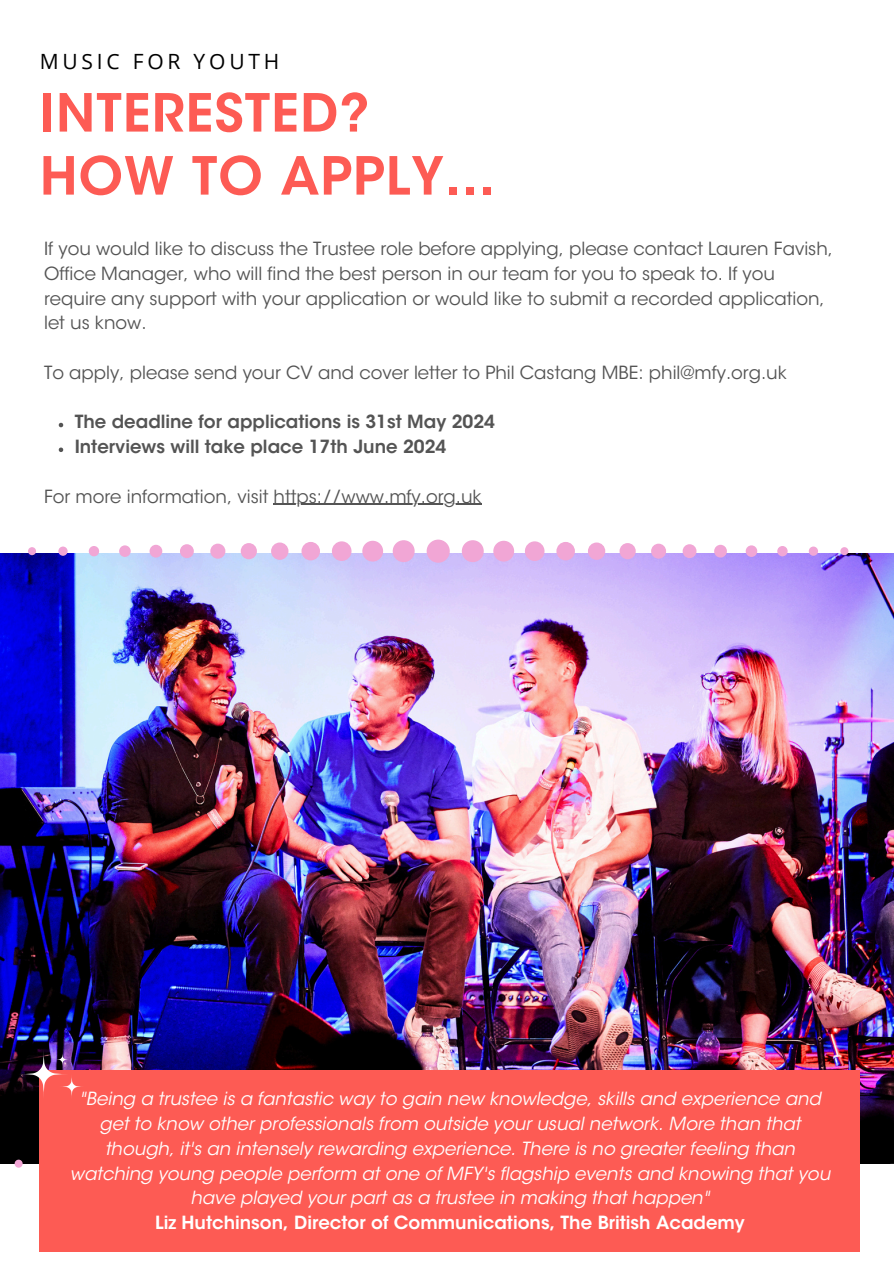
<style>
.page{position:relative;width:894px;height:1264px;background:#fff}
.page>*{position:absolute;margin:0;border:0;box-sizing:border-box;transform-origin:0 0}
.t1{font:600 52.05px/63px "ITC Avant Garde Std";letter-spacing:.02em;color:#fd5b54}
.t2{font:21px "Open Sans";letter-spacing:.18em;color:#000}
.t3{font:18px/24.8px "ITC Avant Garde Std";color:#545454}
.t4{font:italic 18px/24.8px "ITC Avant Garde Std";color:#fff;text-align:center}
.t5{font:600 18px "ITC Avant Garde Std";color:#545454}
.t6{font:600 18px "ITC Avant Garde Std";color:#fff}
</style>
<div class="page">
<img style="left:0;top:553px;width:893px;height:610px">
<svg style="left:28px;top:539px;width:820px;height:23px"></svg>
<div style="left:40px;top:1069px;width:819px;height:182px;background:#fd5b54"></div>
<svg style="left:15px;top:1049px;width:819px;height:126px"></svg>
<svg style="left:59px;top:423px;width:4px;height:4px"></svg>
<svg style="left:59px;top:447px;width:4px;height:5px"></svg>
<hr style="left:273px;top:504px;width:208px;height:1px;background:#545454">
<p class="t2" style="left:40px;top:46px;width:241px">MUSIC FOR YOUTH</p>
<p class="t1" style="left:40px;top:88px;width:456px">INTERESTED?<br>HOW TO APPLY...</p>
<p class="t3" style="left:44px;top:238px;width:790px">If you would like to discuss the Trustee role before applying, please contact Lauren Favish, Office Manager, who will find the best person in our team for you to speak to. If you require any support with your application or would like to submit a recorded application, let us know.</p>
<p class="t3" style="left:44px;top:362px;width:744px">To apply, please send your CV and cover letter to Phil Castang MBE: phil@mfy.org.uk</p>
<p class="t5" style="left:75px;top:415px;width:422px">The deadline for applications is 31st May 2024</p>
<p class="t5" style="left:75px;top:440px;width:373px">Interviews will take place 17th June 2024</p>
<p class="t3" style="left:44px;top:486px;width:439px">For more information, visit https://www.mfy.org.uk</p>
<h2 class="t4" style="left:70px;top:1088px;width:761px">"Being a trustee is a fantastic way to gain new knowledge, skills and experience and get to know other professionals from outside your usual network. More than that though, it's an intensely rewarding experience. There is no greater feeling than watching young people perform at one of MFY's flagship events and knowing that you have played your part as a trustee in making that happen"</h2>
<h1 class="t6" style="left:155px;top:1215px;width:591px">Liz Hutchinson, Director of Communications, The British Academy</h1>
</div>
